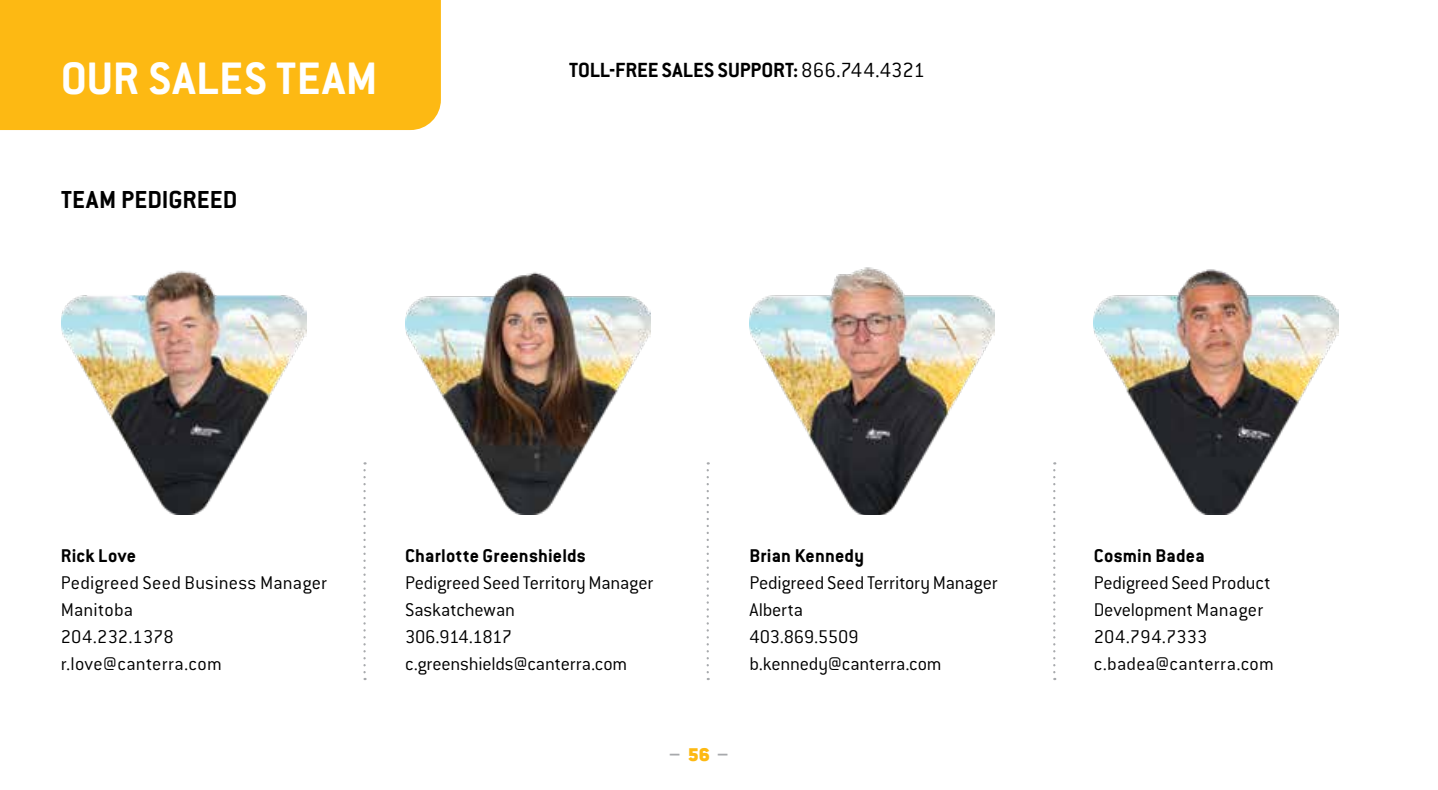
<style>
.page{position:relative;width:1438px;height:790px;background:#fff}
.page>*{position:absolute;margin:0;border:0;box-sizing:border-box;transform-origin:0 0}
.t1{font:700 49.95px "Conduit ITC Pro";letter-spacing:.015em;color:#fff}
.t2{font:700 27px "Conduit ITC Pro";color:#000}
.t3{font:700 22.5px "Conduit ITC Pro";color:#000}
.t4{font:300 20.25px/27px "Conduit ITC Pro";letter-spacing:-.005em;color:#000}
.t5{font:700 20.25px "Conduit ITC Pro";letter-spacing:.01em;color:#000}
.t6{font:700 20.25px "Conduit ITC Pro";color:#a7a9ac}
.s1{font-weight:300}
.s2{font-weight:900;color:#fdb913}
</style>
<div class="page">
<div style="left:0;top:0;width:441px;height:130px;background:#fdb913"></div>
<img style="left:750px;top:267px;width:244px;height:248px">
<img style="left:406px;top:272px;width:245px;height:243px">
<img style="left:1094px;top:269px;width:244px;height:246px">
<img style="left:62px;top:270px;width:245px;height:245px">
<svg style="left:363px;top:470px;width:3px;height:210px"></svg>
<svg style="left:706px;top:470px;width:3px;height:210px"></svg>
<svg style="left:1053px;top:470px;width:2px;height:210px"></svg>
<h1 class="t1" style="left:61px;top:49px;width:318px">OUR SALES TEAM</h1>
<h2 class="t2" style="left:61px;top:184px;width:178px">TEAM PEDIGREED</h2>
<p class="t3" style="left:569px;top:56px;width:357px">TOLL-FREE SALES SUPPORT: <span class="s1">866.744.4321</span></p>
<p class="t5" style="left:61px;top:544px;width:77px">Rick Love</p>
<p class="t4" style="left:61px;top:569px;width:268px">Pedigreed Seed Business Manager<br>Manitoba<br>204.232.1378 r.love@canterra.com</p>
<p class="t5" style="left:405px;top:544px;width:182px">Charlotte Greenshields</p>
<p class="t4" style="left:405px;top:569px;width:250px">Pedigreed Seed Territory Manager<br>Saskatchewan<br>306.914.1817 c.greenshields@canterra.com</p>
<p class="t5" style="left:749px;top:544px;width:116px">Brian Kennedy</p>
<p class="t4" style="left:749px;top:569px;width:250px">Pedigreed Seed Territory Manager<br>Alberta<br>403.869.5509 b.kennedy@canterra.com</p>
<p class="t6" style="left:669px;top:743px;width:61px">– <span class="s2">56</span> –</p>
<p class="t5" style="left:1094px;top:544px;width:113px">Cosmin Badea</p>
<p class="t4" style="left:1094px;top:569px;width:182px">Pedigreed Seed Product<br>Development Manager<br>204.794.7333 c.badea@canterra.com</p>
</div>
